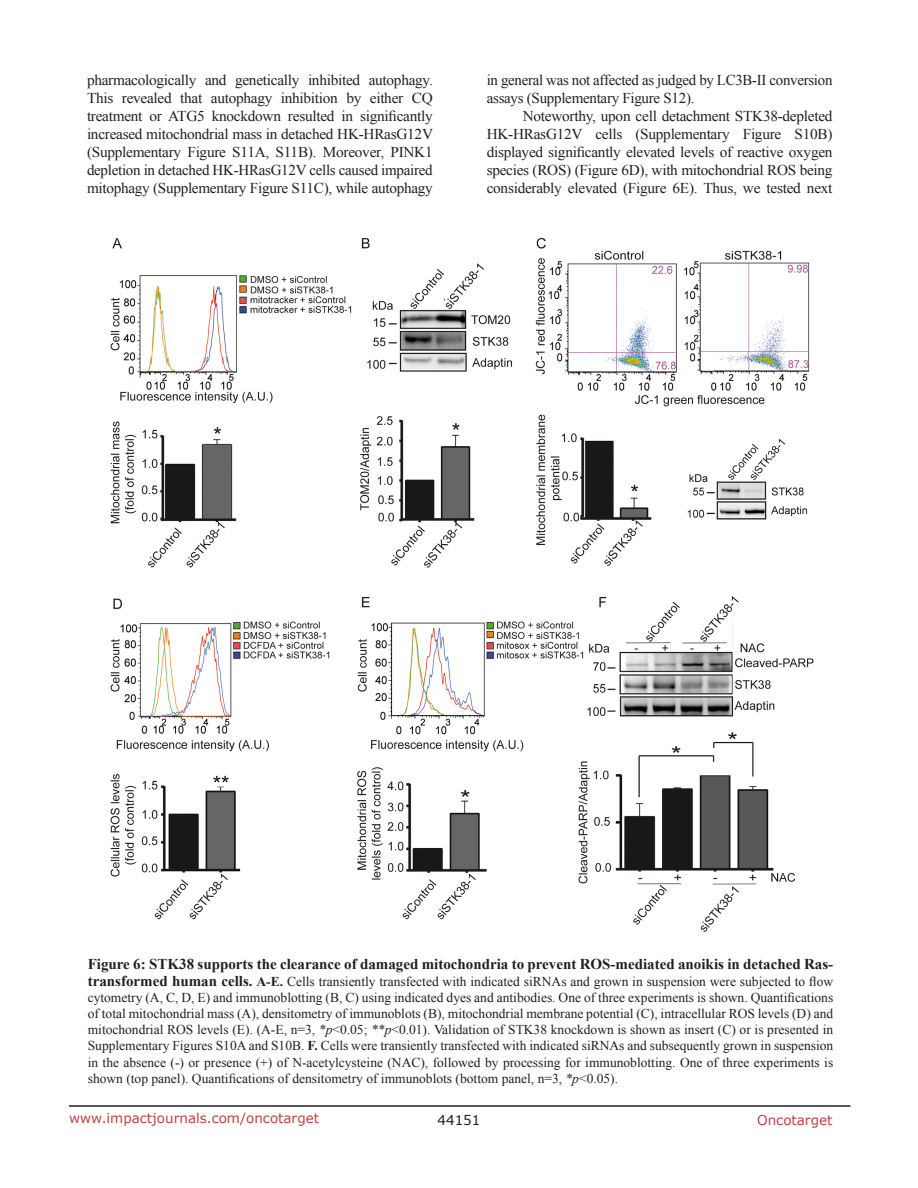
<style>
.page{position:relative;width:918px;height:1188px;background:#fff}
.page>*{position:absolute;margin:0;border:0;box-sizing:border-box;transform-origin:0 0}
.t1{font:15px/18px "Times New Roman";letter-spacing:-.02em;color:#231f20;text-align:justify}
.t2{font:700 15px "Times New Roman";color:#231f20}
.t3{font:13.5px/16.2px "Times New Roman";color:#231f20;text-align:justify}
.t4{font:13.5px "Verdana";color:#c24141}
.t5{font:13.5px "Verdana";color:#231f20}
.s1{font-weight:700;font-size:15px}
.s2{font-weight:700}
.s3{font-style:italic}
</style>
<div class="page">
<hr style="left:69px;top:1105px;width:781px;height:2px;background:#231f20">
<img style="left:110px;top:237px;width:704px;height:695px">
<p class="t1" style="left:87px;top:71px;width:348px">pharmacologically and genetically inhibited autophagy.<br>This revealed that autophagy inhibition by either CQ treatment or ATG5 knockdown resulted in significantly increased mitochondrial mass in detached HK-HRasG12V (Supplementary Figure S11A, S11B). Moreover, PINK1 depletion in detached HK-HRasG12V cells caused impaired mitophagy (Supplementary Figure S11C), while autophagy</p>
<p class="t1" style="left:487px;top:71px;width:347px">in general was not affected as judged by LC3B-II conversion assays (Supplementary Figure S12).</p>
<p class="t1" style="left:487px;top:107px;width:347px;text-indent:36px">Noteworthy, upon cell detachment STK38-depleted HK-HRasG12V cells (Supplementary Figure S10B) displayed significantly elevated levels of reactive oxygen species (ROS) (Figure 6D), with mitochondrial ROS being considerably elevated (Figure 6E). Thus, we tested next</p>
<p class="t2" style="left:88px;top:954px;width:747px">Figure 6: STK38 supports the clearance of damaged mitochondria to prevent ROS-mediated anoikis in detached Ras-</p>
<p class="t3" style="left:88px;top:973px;width:747px"><span class="s1">transformed human cells.</span> <span class="s2">A-E.</span> Cells transiently transfected with indicated siRNAs and grown in suspension were subjected to flow cytometry (A, C, D, E) and immunoblotting (B, C) using indicated dyes and antibodies. One of three experiments is shown. Quantifications of total mitochondrial mass (A), densitometry of immunoblots (B), mitochondrial membrane potential (C), intracellular ROS levels (D) and mitochondrial ROS levels (E). (A-E, n=3, <span class="s3">*p</span>&lt;0.05; <span class="s3">**p</span>&lt;0.01). Validation of STK38 knockdown is shown as insert (C) or is presented in Supplementary Figures S10A and S10B. <span class="s2">F.</span> Cells were transiently transfected with indicated siRNAs and subsequently grown in suspension in the absence (-) or presence (+) of N-acetylcysteine (NAC), followed by processing for immunoblotting. One of three experiments is shown (top panel). Quantifications of densitometry of immunoblots (bottom panel, n=3, <span class="s3">*p</span>&lt;0.05).</p>
<p class="t4" style="left:69px;top:1109px;width:252px">www.impactjournals.com/oncotarget</p>
<p class="t5" style="left:438px;top:1111px;width:44px">44151</p>
<p class="t4" style="left:757px;top:1111px;width:77px">Oncotarget</p>
</div>
